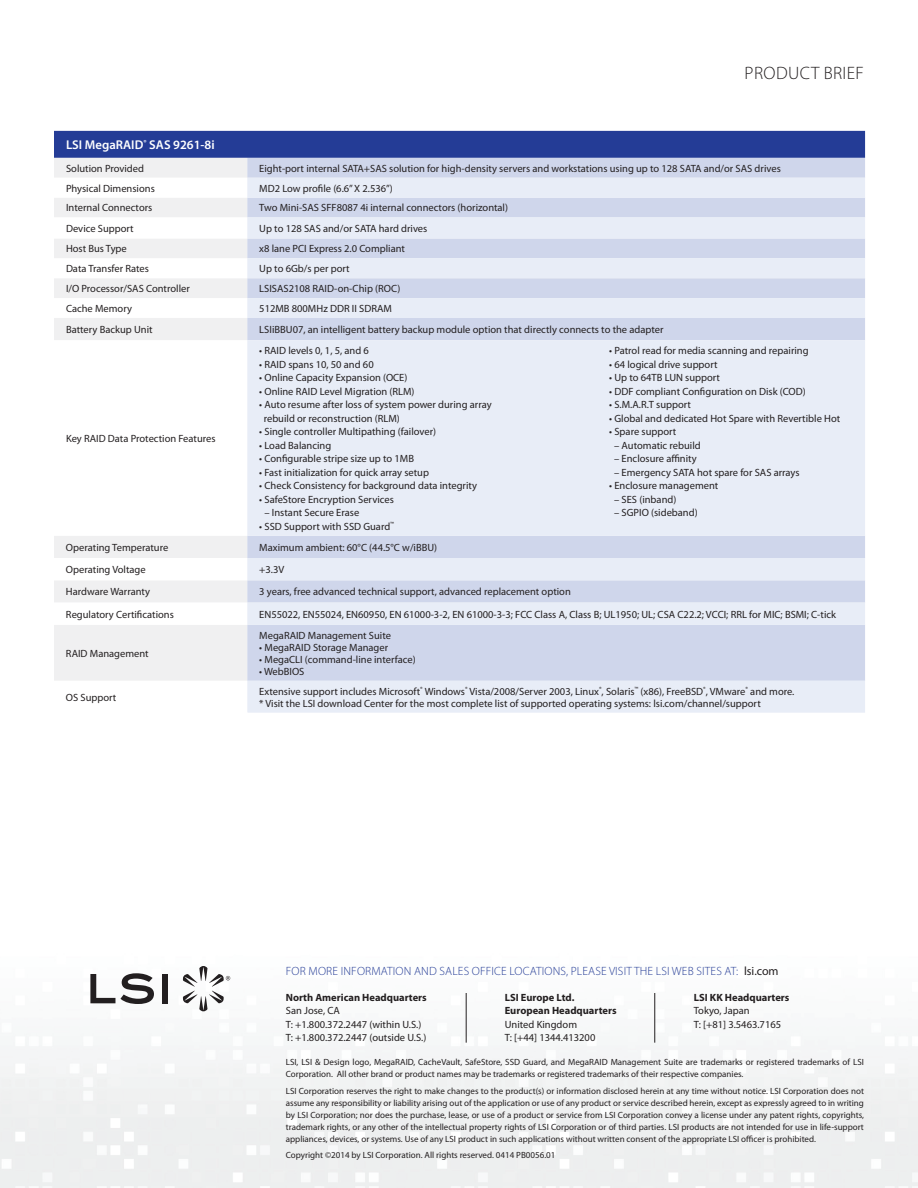
<style>
.page{position:relative;width:918px;height:1188px;background:#fff}
.page>*{position:absolute;margin:0;border:0;box-sizing:border-box;transform-origin:0 0}
.t1{font:300 18px "Myriad Pro";letter-spacing:.02em;color:#231f20}
.t2{font:600 12.75px "Myriad Pro";color:#fff}
.t3{font:300 12px "Myriad Pro";letter-spacing:.015em;color:#243c96}
.t4{font:10.5px/13.5px "Myriad Pro";color:#231f20}
.t5{font:700 10.5px/13.5px "Myriad Pro";color:#231f20}
.t6{font:9px/12px "Myriad Pro";color:#231f20}
.s1{font-weight:400;color:#231f20}
</style>
<div class="page">
<img style="left:0;top:977px;width:918px;height:211px">
<hr style="left:466px;top:993px;width:1px;height:50px;background:#231f20">
<hr style="left:654px;top:993px;width:1px;height:50px;background:#231f20">
<svg style="left:90px;top:973px;width:64px;height:31px"></svg>
<div style="left:162px;top:974px;width:6px;height:29px;background:#231f20"></div>
<svg style="left:183px;top:966px;width:47px;height:45px"></svg>
<div style="left:54px;top:131px;width:811px;height:27px;background:#243c96"></div>
<div style="left:54px;top:158px;width:193px;height:19px;background:#f0f0f1"></div>
<div style="left:247px;top:158px;width:618px;height:20px;background:#cfd6eb"></div>
<svg style="left:54px;top:198px;width:193px;height:482px"></svg>
<svg style="left:247px;top:178px;width:618px;height:535px;background:#dfe5f3"></svg>
<h1 class="t1" style="left:745px;top:62px;width:118px">PRODUCT BRIEF</h1>
<p class="t2" style="left:66px;top:137px;width:150px">LSI MegaRAID<sup>®</sup> SAS 9261-8i</p>
<p class="t4" style="left:66px;top:161px;width:80px">Solution Provided</p>
<p class="t4" style="left:259px;top:161px;width:523px">Eight-port internal SATA+SAS solution for high-density servers and workstations using up to 128 SATA and/or SAS drives</p>
<p class="t4" style="left:66px;top:181px;width:90px">Physical Dimensions</p>
<p class="t4" style="left:259px;top:181px;width:135px">MD2 Low profile (6.6” X 2.536”)</p>
<p class="t4" style="left:66px;top:201px;width:88px">Internal Connectors</p>
<p class="t4" style="left:259px;top:201px;width:250px">Two Mini-SAS SFF8087 4i internal connectors (horizontal)</p>
<p class="t4" style="left:66px;top:221px;width:69px">Device Support</p>
<p class="t4" style="left:259px;top:221px;width:170px">Up to 128 SAS and/or SATA hard drives</p>
<p class="t4" style="left:66px;top:242px;width:62px">Host Bus Type</p>
<p class="t4" style="left:259px;top:242px;width:147px">x8 lane PCI Express 2.0 Compliant</p>
<p class="t4" style="left:66px;top:262px;width:84px">Data Transfer Rates</p>
<p class="t4" style="left:259px;top:262px;width:92px">Up to 6Gb/s per port</p>
<p class="t4" style="left:66px;top:282px;width:125px">I/O Processor/SAS Controller</p>
<p class="t4" style="left:259px;top:282px;width:143px">LSISAS2108 RAID-on-Chip (ROC)</p>
<p class="t4" style="left:66px;top:302px;width:68px">Cache Memory</p>
<p class="t4" style="left:259px;top:302px;width:134px">512MB 800MHz DDR II SDRAM</p>
<p class="t4" style="left:66px;top:323px;width:88px">Battery Backup Unit</p>
<p class="t4" style="left:259px;top:323px;width:406px">LSIiBBU07, an intelligent battery backup module option that directly connects to the adapter</p>
<p class="t4" style="left:66px;top:431px;width:151px">Key RAID Data Protection Features</p>
<p class="t4" style="left:259px;top:344px;width:111px">• RAID levels 0, 1, 5, and 6</p>
<p class="t4" style="left:259px;top:357px;width:116px">• RAID spans 10, 50 and 60</p>
<p class="t4" style="left:259px;top:371px;width:150px">• Online Capacity Expansion (OCE)</p>
<p class="t4" style="left:259px;top:384px;width:157px">• Online RAID Level Migration (RLM)</p>
<p class="t4" style="left:264px;top:398px;width:229px;text-indent:-4px">• Auto resume after loss of system power during array rebuild or reconstruction (RLM)</p>
<p class="t4" style="left:259px;top:425px;width:178px">• Single controller Multipathing (failover)</p>
<p class="t4" style="left:259px;top:438px;width:73px">• Load Balancing</p>
<p class="t4" style="left:259px;top:452px;width:156px">• Configurable stripe size up to 1MB</p>
<p class="t4" style="left:259px;top:465px;width:171px">• Fast initialization for quick array setup</p>
<p class="t4" style="left:259px;top:479px;width:219px">• Check Consistency for background data integrity</p>
<p class="t4" style="left:259px;top:492px;width:136px">• SafeStore Encryption Services</p>
<p class="t4" style="left:264px;top:506px;width:96px">– Instant Secure Erase</p>
<p class="t4" style="left:259px;top:519px;width:136px">• SSD Support with SSD Guard<sup>™</sup></p>
<p class="t4" style="left:609px;top:344px;width:201px">• Patrol read for media scanning and repairing</p>
<p class="t4" style="left:609px;top:357px;width:110px">• 64 logical drive support</p>
<p class="t4" style="left:609px;top:371px;width:112px">• Up to 64TB LUN support</p>
<p class="t4" style="left:609px;top:384px;width:198px">• DDF compliant Configuration on Disk (COD)</p>
<p class="t4" style="left:609px;top:398px;width:83px">• S.M.A.R.T support</p>
<p class="t4" style="left:609px;top:411px;width:232px">• Global and dedicated Hot Spare with Revertible Hot</p>
<p class="t4" style="left:609px;top:425px;width:69px">• Spare support</p>
<p class="t4" style="left:614px;top:438px;width:88px">– Automatic rebuild</p>
<p class="t4" style="left:614px;top:452px;width:84px">– Enclosure affinity</p>
<p class="t4" style="left:614px;top:465px;width:187px">– Emergency SATA hot spare for SAS arrays</p>
<p class="t4" style="left:609px;top:479px;width:110px">• Enclosure management</p>
<p class="t4" style="left:614px;top:492px;width:64px">– SES (inband)</p>
<p class="t4" style="left:614px;top:506px;width:85px">– SGPIO (sideband)</p>
<p class="t4" style="left:66px;top:540px;width:104px">Operating Temperature</p>
<p class="t4" style="left:259px;top:540px;width:179px">Maximum ambient: 60°C (44.5°C w/iBBU)</p>
<p class="t4" style="left:66px;top:563px;width:81px">Operating Voltage</p>
<p class="t4" style="left:259px;top:563px;width:27px">+3.3V</p>
<p class="t4" style="left:66px;top:585px;width:86px">Hardware Warranty</p>
<p class="t4" style="left:259px;top:585px;width:313px">3 years, free advanced technical support, advanced replacement option</p>
<p class="t4" style="left:66px;top:607px;width:109px">Regulatory Certifications</p>
<p class="t4" style="left:259px;top:607px;width:578px">EN55022, EN55024, EN60950, EN 61000-3-2, EN 61000-3-3; FCC Class A, Class B; UL1950; UL; CSA C22.2; VCCI; RRL for MIC; BSMI; C-tick</p>
<p class="t4" style="left:66px;top:646px;width:84px">RAID Management</p>
<p class="t4" style="left:259px;top:628px;width:133px">MegaRAID Management Suite</p>
<p class="t4" style="left:259px;top:640px;width:130px">• MegaRAID Storage Manager</p>
<p class="t4" style="left:259px;top:652px;width:158px">• MegaCLI (command-line interface)</p>
<p class="t4" style="left:259px;top:664px;width:47px">• WebBIOS</p>
<p class="t4" style="left:66px;top:690px;width:52px">OS Support</p>
<p class="t4" style="left:259px;top:685px;width:537px;line-height:12px">Extensive support includes Microsoft<sup>®</sup> Windows<sup>®</sup> Vista/2008/Server 2003, Linux<sup>®</sup>, Solaris<sup>™</sup> (x86), FreeBSD<sup>®</sup>, VMware<sup>®</sup> and more. * Visit the LSI download Center for the most complete list of supported operating systems: lsi.com/channel/support</p>
<p class="t3" style="left:286px;top:964px;width:494px">FOR MORE INFORMATION AND SALES OFF ICE LOCATIONS, PLEASE VISIT THE LSI WEB SITES AT: <span class="s1">lsi.com</span></p>
<p class="t5" style="left:286px;top:990px;width:143px">North American Headquarters</p>
<p class="t4" style="left:286px;top:1004px;width:142px">San Jose, CA<br>T: +1.800.372.2447 (within U.S.)<br>T: +1.800.372.2447 (outside U.S.)</p>
<p class="t5" style="left:505px;top:990px;width:113px">LSI Europe Ltd.<br>European Headquarters</p>
<p class="t4" style="left:505px;top:1017px;width:92px">United Kingdom<br>T: [+44] 1344.413200</p>
<p class="t5" style="left:694px;top:990px;width:97px">LSI KK Headquarters</p>
<p class="t4" style="left:694px;top:1004px;width:89px">Tokyo, Japan<br>T: [+81] 3.5463.7165</p>
<p class="t6" style="left:286px;top:1056px;width:580px">LSI, LSI &amp; Design logo, MegaRAID, CacheVault, SafeStore, SSD Guard, and MegaRAID Management Suite are trademarks or registered trademarks of LSI<br>Corporation. All other brand or product names may be trademarks or registered trademarks of their respective companies.</p>
<p class="t6" style="left:286px;top:1085px;width:580px;text-align:justify">LSI Corporation reserves the right to make changes to the product(s) or information disclosed herein at any time without notice. LSI Corporation does not assume any responsibility or liability arising out of the application or use of any product or service described herein, except as expressly agreed to in writing by LSI Corporation; nor does the purchase, lease, or use of a product or service from LSI Corporation convey a license under any patent rights, copyrights, trademark rights, or any other of the intellectual property rights of LSI Corporation or of third parties. LSI products are not intended for use in life-support appliances, devices, or systems. Use of any LSI product in such applications without written consent of the appropriate LSI officer is prohibited.</p>
<p class="t6" style="left:286px;top:1149px;width:271px">Copyright ©2014 by LSI Corporation. All rights reserved. 0414 PB0056.01</p>
</div>
